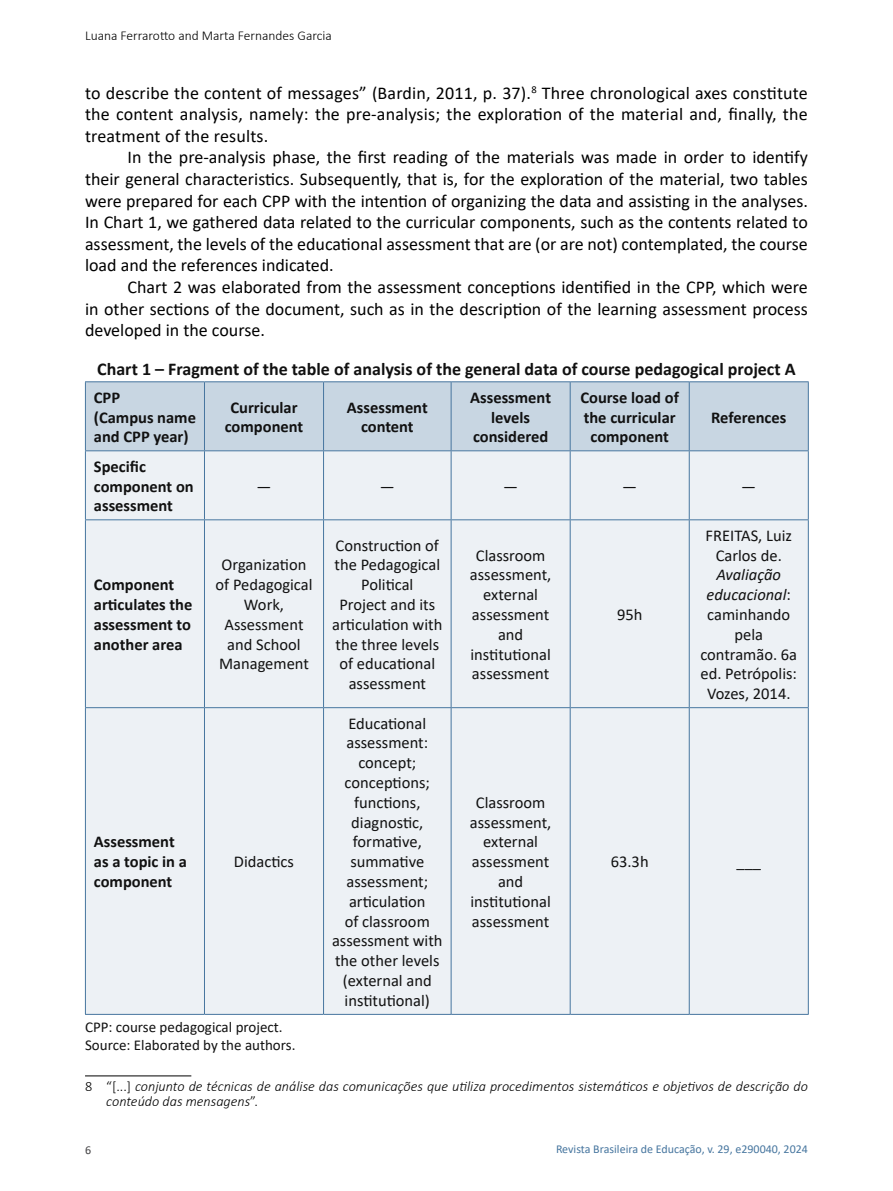
<style>
.page{position:relative;width:893px;height:1191px;background:#fff}
.page>*{position:absolute;margin:0;border:0;box-sizing:border-box;transform-origin:0 0}
.t1{font:18px/21.6px "Calibri";color:#000;text-align:justify}
.t2{font:700 18px "Calibri";color:#111}
.t3{font:16.5px/19.8px "Calibri";color:#111;text-align:center}
.t4{font:700 16.5px/19.8px "Calibri";color:#111}
.t5{font:15px/18px "Calibri";color:#111}
.t6{font:italic 300 14.25px/15px "Calibri";color:#000}
.t7{font:300 13.5px "Calibri";color:#000}
.t8{font:12px "Calibri";color:#47769f}
.t9{font:12px "Calibri";color:#414042}
.s1{font-style:italic}
.s2{font-style:normal}
</style>
<div class="page">
<hr style="left:85px;top:1075px;width:106px;height:1px;background:#000">
<div style="left:86px;top:382px;width:722px;height:68px;background:#c8d6e2"></div>
<div style="left:86px;top:451px;width:722px;height:563px;background:#edf1f5"></div>
<hr style="left:85px;top:381px;width:119px;height:1px;background:#47769f">
<hr style="left:85px;top:382px;width:1px;height:68px;background:#47769f">
<hr style="left:204px;top:381px;width:120px;height:1px;background:#47769f">
<hr style="left:204px;top:382px;width:1px;height:68px;background:#47769f">
<hr style="left:324px;top:381px;width:127px;height:1px;background:#47769f">
<hr style="left:323px;top:382px;width:1px;height:68px;background:#47769f">
<hr style="left:451px;top:381px;width:119px;height:1px;background:#47769f">
<hr style="left:451px;top:382px;width:1px;height:68px;background:#47769f">
<hr style="left:570px;top:381px;width:119px;height:1px;background:#47769f">
<hr style="left:570px;top:382px;width:1px;height:68px;background:#47769f">
<hr style="left:689px;top:381px;width:120px;height:1px;background:#47769f">
<hr style="left:689px;top:382px;width:1px;height:68px;background:#47769f">
<hr style="left:808px;top:382px;width:1px;height:68px;background:#47769f">
<hr style="left:85px;top:450px;width:119px;height:1px;background:#47769f">
<hr style="left:85px;top:451px;width:1px;height:68px;background:#47769f">
<hr style="left:204px;top:450px;width:120px;height:1px;background:#47769f">
<hr style="left:204px;top:451px;width:1px;height:68px;background:#47769f">
<hr style="left:324px;top:450px;width:127px;height:1px;background:#47769f">
<hr style="left:323px;top:451px;width:1px;height:68px;background:#47769f">
<hr style="left:451px;top:450px;width:119px;height:1px;background:#47769f">
<hr style="left:451px;top:451px;width:1px;height:68px;background:#47769f">
<hr style="left:570px;top:450px;width:119px;height:1px;background:#47769f">
<hr style="left:570px;top:451px;width:1px;height:68px;background:#47769f">
<hr style="left:689px;top:450px;width:120px;height:1px;background:#47769f">
<hr style="left:689px;top:451px;width:1px;height:68px;background:#47769f">
<hr style="left:808px;top:451px;width:1px;height:68px;background:#47769f">
<hr style="left:85px;top:519px;width:119px;height:1px;background:#47769f">
<hr style="left:85px;top:520px;width:1px;height:187px;background:#47769f">
<hr style="left:204px;top:519px;width:120px;height:1px;background:#47769f">
<hr style="left:204px;top:520px;width:1px;height:187px;background:#47769f">
<hr style="left:324px;top:519px;width:127px;height:1px;background:#47769f">
<hr style="left:323px;top:520px;width:1px;height:187px;background:#47769f">
<hr style="left:451px;top:519px;width:119px;height:1px;background:#47769f">
<hr style="left:451px;top:520px;width:1px;height:187px;background:#47769f">
<hr style="left:570px;top:519px;width:119px;height:1px;background:#47769f">
<hr style="left:570px;top:520px;width:1px;height:187px;background:#47769f">
<hr style="left:689px;top:519px;width:120px;height:1px;background:#47769f">
<hr style="left:689px;top:520px;width:1px;height:187px;background:#47769f">
<hr style="left:808px;top:520px;width:1px;height:187px;background:#47769f">
<hr style="left:85px;top:707px;width:119px;height:1px;background:#47769f">
<hr style="left:85px;top:708px;width:1px;height:306px;background:#47769f">
<hr style="left:204px;top:707px;width:120px;height:1px;background:#47769f">
<hr style="left:204px;top:708px;width:1px;height:306px;background:#47769f">
<hr style="left:324px;top:707px;width:127px;height:1px;background:#47769f">
<hr style="left:323px;top:708px;width:1px;height:306px;background:#47769f">
<hr style="left:451px;top:707px;width:119px;height:1px;background:#47769f">
<hr style="left:451px;top:708px;width:1px;height:306px;background:#47769f">
<hr style="left:570px;top:707px;width:119px;height:1px;background:#47769f">
<hr style="left:570px;top:708px;width:1px;height:306px;background:#47769f">
<hr style="left:689px;top:707px;width:120px;height:1px;background:#47769f">
<hr style="left:689px;top:708px;width:1px;height:306px;background:#47769f">
<hr style="left:808px;top:708px;width:1px;height:306px;background:#47769f">
<hr style="left:85px;top:1014px;width:119px;height:1px;background:#47769f">
<hr style="left:204px;top:1014px;width:120px;height:1px;background:#47769f">
<hr style="left:324px;top:1014px;width:127px;height:1px;background:#47769f">
<hr style="left:451px;top:1014px;width:119px;height:1px;background:#47769f">
<hr style="left:570px;top:1014px;width:119px;height:1px;background:#47769f">
<hr style="left:689px;top:1014px;width:120px;height:1px;background:#47769f">
<p class="t7" style="left:85px;top:27px;width:248px">Luana Ferrarotto and Marta Fernandes Garcia</p>
<p class="t1" style="left:85px;top:81px;width:724px">to describe the content of messages” (Bardin, 2011, p. 37).<sup>8</sup> Three chronological axes constitute the content analysis, namely: the pre-analysis; the exploration of the material and, finally, the treatment of the results.</p>
<p class="t1" style="left:85px;top:146px;width:724px;text-indent:43px">In the pre-analysis phase, the first reading of the materials was made in order to identify their general characteristics. Subsequently, that is, for the exploration of the material, two tables were prepared for each CPP with the intention of organizing the data and assisting in the analyses.<br>In Chart 1, we gathered data related to the curricular components, such as the contents related to assessment, the levels of the educational assessment that are (or are not) contemplated, the course load and the references indicated.</p>
<p class="t1" style="left:85px;top:276px;width:724px;text-indent:43px">Chart 2 was elaborated from the assessment conceptions identified in the CPP, which were in other sections of the document, such as in the description of the learning assessment process developed in the course.</p>
<p class="t2" style="left:97px;top:356px;width:700px">Chart 1 – Fragment of the table of analysis of the general data of course pedagogical project A</p>
<p class="t4" style="left:94px;top:387px;width:104px">CPP<br>(Campus name and CPP year)</p>
<p class="t4" style="left:225px;top:397px;width:80px;text-align:center">Curricular component</p>
<p class="t4" style="left:347px;top:397px;width:82px;text-align:center">Assessment content</p>
<p class="t4" style="left:470px;top:387px;width:82px;text-align:center">Assessment levels considered</p>
<p class="t4" style="left:580px;top:387px;width:100px;text-align:center">Course load of the curricular component</p>
<p class="t4" style="left:711px;top:407px;width:77px">References</p>
<p class="t4" style="left:94px;top:456px;width:101px">Specific component on assessment</p>
<p class="t4" style="left:94px;top:574px;width:100px">Component articulates the assessment to another area</p>
<p class="t4" style="left:94px;top:832px;width:95px">Assessment as a topic in a component</p>
<p class="t3" style="left:257px;top:476px;width:16px">—</p>
<p class="t3" style="left:380px;top:476px;width:16px">—</p>
<p class="t3" style="left:503px;top:476px;width:16px">—</p>
<p class="t3" style="left:622px;top:476px;width:16px">—</p>
<p class="t3" style="left:741px;top:476px;width:16px">—</p>
<p class="t3" style="left:216px;top:554px;width:98px">Organization of Pedagogical<br>Work,<br>Assessment and School<br>Management</p>
<p class="t3" style="left:234px;top:851px;width:62px">Didactics</p>
<p class="t3" style="left:332px;top:535px;width:112px">Construction of the Pedagogical<br>Political<br>Project and its articulation with the three levels of educational assessment</p>
<p class="t3" style="left:470px;top:545px;width:83px">Classroom assessment, external assessment and institutional assessment</p>
<p class="t3" style="left:332px;top:713px;width:112px">Educational assessment: concept; conceptions; functions, diagnostic, formative, summative assessment; articulation<br>of classroom assessment with the other levels (external and institutional)</p>
<p class="t3" style="left:470px;top:792px;width:83px">Classroom assessment, external assessment and institutional assessment</p>
<p class="t3" style="left:617px;top:604px;width:27px">95h</p>
<p class="t3" style="left:706px;top:525px;width:88px">FREITAS, Luiz<br>Carlos de.</p>
<p class="t3" style="left:700px;top:564px;width:98px"><span class="s1">Avaliação educacional</span>: caminhando pela contramão. 6a ed. Petrópolis:<br>Vozes, 2014.</p>
<p class="t3" style="left:611px;top:851px;width:39px">63.3h</p>
<p class="t3" style="left:736px;top:851px;width:26px">___</p>
<p class="t5" style="left:85px;top:1018px;width:212px">CPP: course pedagogical project.<br>Source: Elaborated by the authors.</p>
<p class="t6" style="left:106px;top:1078px;width:703px;text-indent:-21px"><span class="s2">8 “[...]</span> conjunto de técnicas de análise das comunicações que utiliza procedimentos sistemáticos e objetivos de descrição do conteúdo das mensagens<span class="s2">”.</span></p>
<p class="t9" style="left:85px;top:1141px;width:8px">6</p>
<p class="t8" style="left:556px;top:1141px;width:253px">Revista Brasileira de Educação, v. 29, e290040, 2024</p>
</div>
